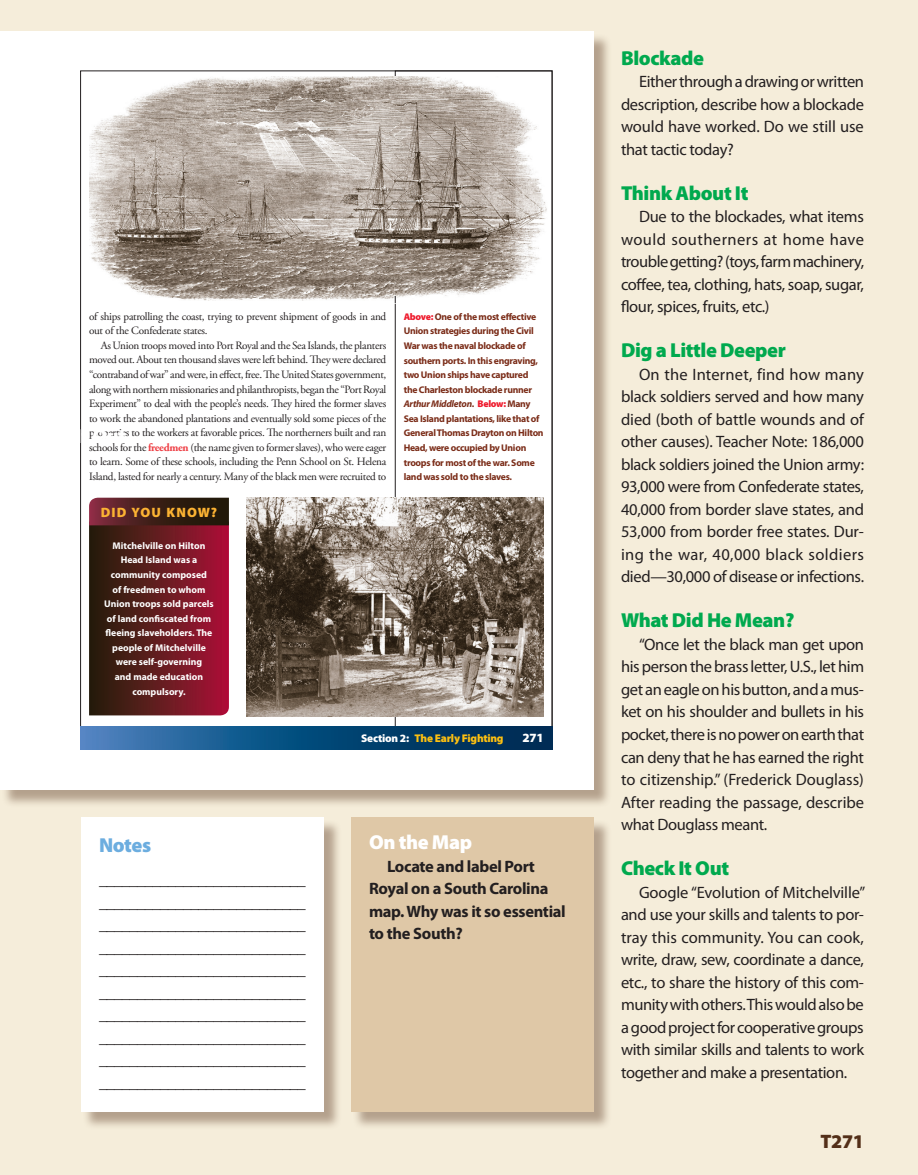
<style>
.page{position:relative;width:918px;height:1175px;background:#fff}
.page>*{position:absolute;margin:0;border:0;box-sizing:border-box;transform-origin:0 0}
.B{font:900 20.25px "Myriad Pro";letter-spacing:-.02em;color:#00a94e}
.D{font:900 20.25px "Myriad Pro";letter-spacing:-.02em;color:#fff}
.D-2{font:900 20.25px "Myriad Pro";letter-spacing:-.02em;color:#6caddf}
.t1{font:900 19.5px "Myriad Pro";color:#532f18}
.Body_Text{font:16.5px/22.5px "Myriad Pro";letter-spacing:-.02em;color:#231f20;text-align:justify}
.Body_San_Serif{font:700 16.5px/22.5px "Myriad Pro";letter-spacing:-.02em;color:#231f20}
.t2{font:900 13.65px "Myriad Pro";letter-spacing:.075em;color:#fcb333}
.t3{font:900 12.6px "Myriad Pro";color:#fff}
.t4{font:11.1px "Adobe Garamond Pro";letter-spacing:-.025em;color:#231f20}
.t5{font:900 11.1px "Myriad Pro";letter-spacing:-.02em;color:#fdc011}
.t6{font:700 9.75px/14.5px "Myriad Pro";letter-spacing:-.03em;color:#7b2d19}
.t7{font:700 9.75px/14.5px "Myriad Pro";color:#fff;text-align:center}
.s1{font-weight:700;color:#ee3d43}
.s2{font-weight:900;color:#ee1b2d}
.s3{font-style:italic}
.s4{color:#fff}
</style>
<div class="page">
<div style="left:0;top:0;width:918px;height:1174px;background:#f5edda"></div>
<div style="left:1px;top:33px;width:611px;height:775px;background:#532f18;opacity:.4"></div>
<div style="left:0;top:32px;width:594px;height:758px;background:#fff"></div>
<svg style="left:89px;top:497px;width:140px;height:218px;background:#601c20"></svg>
<svg style="left:80px;top:726px;width:472px;height:24px;background:#124f80"></svg>
<img style="left:89px;top:77px;width:458px;height:226px">
<img style="left:246px;top:498px;width:298px;height:218px">
<div style="left:352px;top:819px;width:260px;height:310px;background:#532f18;opacity:.4"></div>
<div style="left:351px;top:818px;width:243px;height:294px;background:#dfc8a7"></div>
<div style="left:82px;top:819px;width:260px;height:310px;background:#532f18;opacity:.4"></div>
<div style="left:81px;top:818px;width:243px;height:294px;background:#fff"></div>
<p class="t4" style="left:89px;top:309px;width:299px">of ships patrolling the coast, trying to prevent shipment of goods in and</p>
<p class="t4" style="left:89px;top:324px;width:120px">out of the Confederate states.</p>
<p class="t4" style="left:101px;top:339px;width:287px">As Union troops moved into Port Royal and the Sea Islands, the planters</p>
<p class="t4" style="left:89px;top:353px;width:299px">moved out. About ten thousand slaves were left behind. They were declared</p>
<p class="t4" style="left:89px;top:368px;width:299px">“contraband of war” and were, in effect, free. The United States government,</p>
<p class="t4" style="left:89px;top:382px;width:299px">along with northern missionaries and philanthropists, began the “Port Royal</p>
<p class="t4" style="left:89px;top:397px;width:299px">Experiment” to deal with the people’s needs. They hired the former slaves</p>
<p class="t4" style="left:89px;top:411px;width:299px">to work the abandoned plantations and eventually sold some pieces of the</p>
<p class="t4" style="left:89px;top:426px;width:299px">properties to the workers at favorable prices. The northerners built and ran</p>
<p class="t4" style="left:89px;top:440px;width:299px">schools for the <span class="s1">freedmen</span> (the name given to former slaves), who were eager</p>
<p class="t4" style="left:89px;top:455px;width:299px">to learn. Some of these schools, including the Penn School on St. Helena</p>
<p class="t4" style="left:89px;top:470px;width:299px">Island, lasted for nearly a century. Many of the black men were recruited to</p>
<p class="t2" style="left:101px;top:503px;width:118px">DID YOU KNOW?</p>
<p class="t7" style="left:104px;top:538px;width:111px">Mitchelville on Hilton<br>Head Island was a community composed<br>of freedmen to whom<br>Union troops sold parcels of land confiscated from fleeing slaveholders. The people of Mitchelville were self-governing<br>and made education compulsory.</p>
<p class="t6" style="left:404px;top:309px;width:141px"><span class="s2">Above:</span> One of the most effective<br>Union strategies during the Civil<br>War was the naval blockade of southern ports. In this engraving, two Union ships have captured the Charleston blockade runner<br><span class="s3">Arthur Middleton</span>. <span class="s2">Below:</span> Many<br>Sea Island plantations, like that of<br>General Thomas Drayton on Hilton<br>Head, were occupied by Union troops for most of the war. Some land was sold to the slaves.</p>
<p class="D-2" style="left:99px;top:831px;width:54px">Notes</p>
<p class="Body_San_Serif" style="left:99px;top:868px;width:208px;text-align:justify">___________________________ ___________________________ ___________________________ ___________________________ ___________________________ ___________________________ ___________________________ ___________________________ ___________________________ ___________________________</p>
<p class="t5" style="left:361px;top:730px;width:144px"><span class="s4">Section 2:</span> The Early Fighting</p>
<p class="t3" style="left:522px;top:729px;width:23px">271</p>
<p class="D" style="left:369px;top:829px;width:105px">On the Map</p>
<p class="Body_San_Serif" style="left:369px;top:854px;width:198px;text-indent:18px">Locate and label Port<br>Royal on a South Carolina map. Why was it so essential to the South?</p>
<p class="B" style="left:621px;top:44px;width:85px">Blockade</p>
<p class="Body_Text" style="left:621px;top:70px;width:245px;text-indent:18px">Either through a drawing or written description, describe how a blockade would have worked. Do we still use that tactic today?</p>
<p class="B" style="left:621px;top:179px;width:129px">Think About It</p>
<p class="Body_Text" style="left:621px;top:205px;width:245px;text-indent:18px">Due to the blockades, what items would southerners at home have trouble getting? (toys, farm machinery, coffee, tea, clothing, hats, soap, sugar, flour, spices, fruits, etc.)</p>
<p class="B" style="left:621px;top:337px;width:166px">Dig a Little Deeper</p>
<p class="Body_Text" style="left:621px;top:363px;width:245px;text-indent:18px">On the Internet, find how many black soldiers served and how many died (both of battle wounds and of other causes). Teacher Note: 186,000 black soldiers joined the Union army:<br>93,000 were from Confederate states, 40,000 from border slave states, and 53,000 from border free states. Dur&shy;ing the war, 40,000 black soldiers died—30,000 of disease or infections.</p>
<p class="B" style="left:621px;top:607px;width:175px">What Did He Mean?</p>
<p class="Body_Text" style="left:621px;top:633px;width:245px;text-indent:18px">“Once let the black man get upon his person the brass letter, U.S., let him get an eagle on his button, and a mus&shy;ket on his shoulder and bullets in his pocket, there is no power on earth that can deny that he has earned the right to citizenship.” (Frederick Douglass)<br>After reading the passage, describe what Douglass meant.</p>
<p class="B" style="left:621px;top:854px;width:110px">Check It Out</p>
<p class="Body_Text" style="left:621px;top:880px;width:246px;text-indent:18px">Google “Evolution of Mitchelville” and use your skills and talents to por&shy;tray this community. You can cook, write, draw, sew, coordinate a dance, etc., to share the history of this com&shy;munity with others. This would also be a good project for cooperative groups with similar skills and talents to work together and make a presentation.</p>
<p class="t1" style="left:821px;top:1128px;width:45px">T271</p>
</div>
